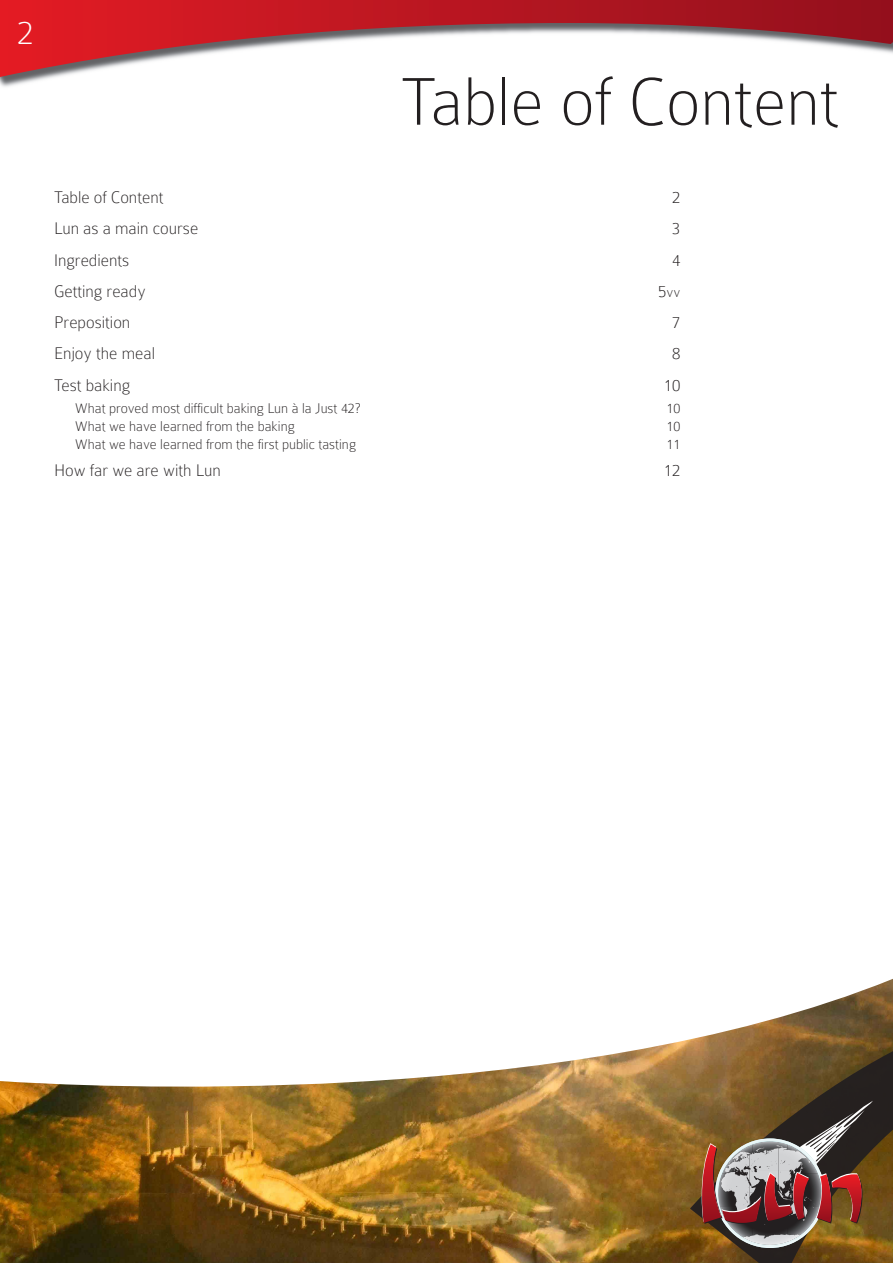
<style>
.page{position:relative;width:893px;height:1263px;background:#fff}
.page>*{position:absolute;margin:0;border:0;box-sizing:border-box;transform-origin:0 0}
.t1{font:100 72px "Colaborate";color:#231f20}
.t2{font:100 36px "Colaborate";color:#fff}
.t3{font:100 18px "Colaborate";color:#231f20}
.t4{font:100 15px "Colaborate";color:#231f20}
.s1{font-size:18px}
</style>
<div class="page">
<img style="left:0;top:979px;width:893px;height:284px">
<svg style="left:0;top:0;width:893px;height:77px"></svg>
<svg style="left:690px;top:1004px;width:203px;height:259px;background:#7a603b"></svg>
<svg style="left:702px;top:1101px;width:171px;height:147px;background:#7c5b4a"></svg>
<h2 class="t2" style="left:17px;top:14px;width:18px">2</h2>
<h1 class="t1" style="left:401px;top:65px;width:440px">Table of Content</h1>
<p class="t3" style="left:54px;top:188px;width:111px">Table of Content</p>
<p class="t3" style="left:672px;top:188px;width:10px">2</p>
<p class="t3" style="left:54px;top:219px;width:146px">Lun as a main course</p>
<p class="t3" style="left:672px;top:219px;width:10px">3</p>
<p class="t3" style="left:54px;top:251px;width:77px">Ingredients</p>
<p class="t3" style="left:672px;top:251px;width:10px">4</p>
<p class="t3" style="left:54px;top:282px;width:93px">Getting ready</p>
<p class="t4" style="left:658px;top:284px;width:24px"><span class="s1">5</span>vv</p>
<p class="t3" style="left:54px;top:313px;width:78px">Preposition</p>
<p class="t3" style="left:672px;top:313px;width:10px">7</p>
<p class="t3" style="left:54px;top:344px;width:103px">Enjoy the meal</p>
<p class="t3" style="left:672px;top:344px;width:10px">8</p>
<p class="t3" style="left:54px;top:376px;width:78px">Test baking</p>
<p class="t3" style="left:664px;top:376px;width:18px">10</p>
<p class="t4" style="left:75px;top:400px;width:287px">What proved most difficult baking Lun à la Just 42?</p>
<p class="t4" style="left:667px;top:400px;width:15px">10</p>
<p class="t4" style="left:75px;top:418px;width:221px">What we have learned from the baking</p>
<p class="t4" style="left:667px;top:418px;width:15px">10</p>
<p class="t4" style="left:75px;top:436px;width:282px">What we have learned from the first public tasting</p>
<p class="t4" style="left:667px;top:436px;width:15px">11</p>
<p class="t3" style="left:54px;top:461px;width:168px">How far we are with Lun</p>
<p class="t3" style="left:664px;top:461px;width:18px">12</p>
</div>
